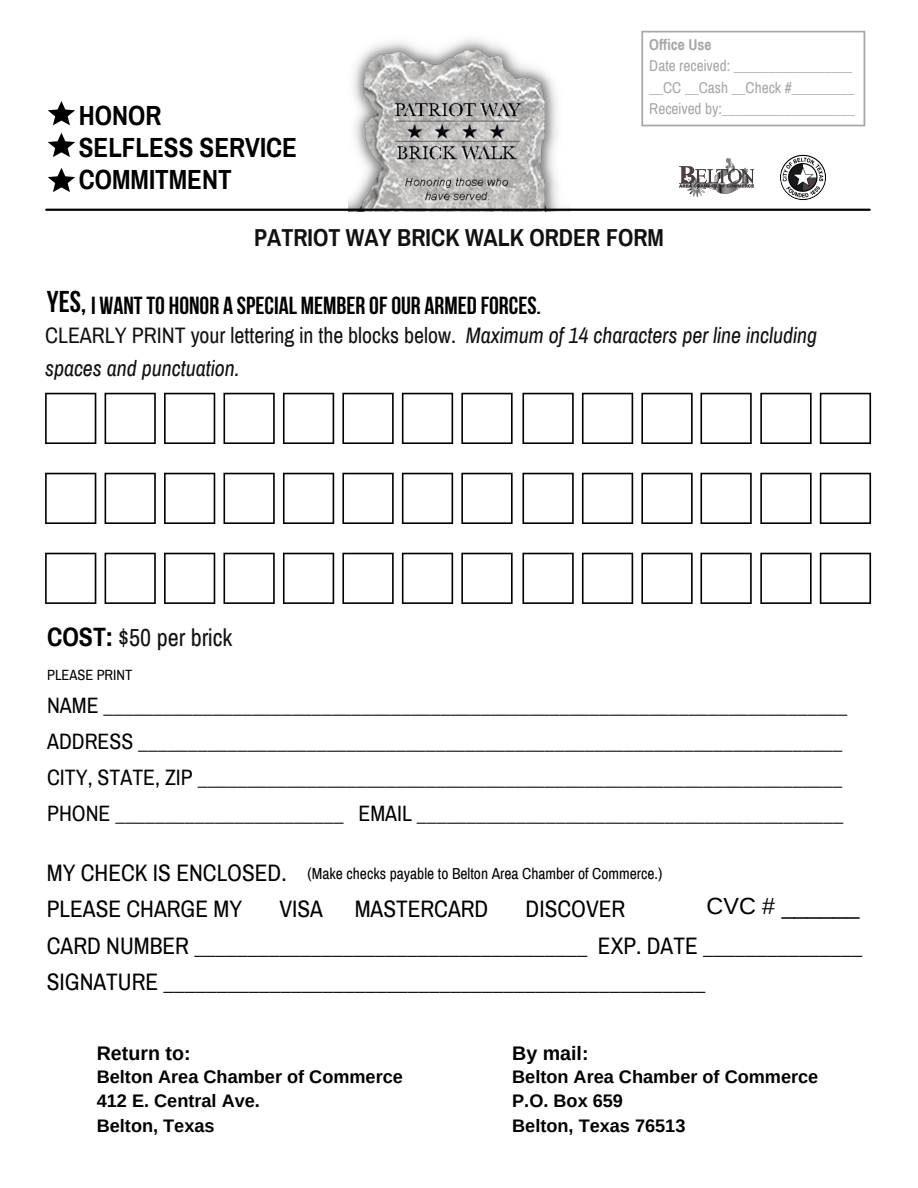
<style>
.page{position:relative;width:918px;height:1188px;background:#fff}
.page>*{position:absolute;margin:0;border:0;box-sizing:border-box;transform-origin:0 0}
.t1{font:700 30px "Bebas Neue";color:#000}
.t2{font:700 27px "Archivo Narrow";color:#000}
.t3{font:700 24.6px "Bebas Neue";color:#000}
.t4{font:24.15px "Archivo Narrow";color:#111}
.t5{font:700 24px "Archivo Narrow";color:#111}
.t6{font:23.25px "Archivo Narrow";color:#000}
.t7{font:23.25px "Arimo";color:#000}
.t8{font:italic 21.9px/32.7px "Archivo Narrow";color:#111}
.t9{font:21.75px "Archivo Narrow";color:#000}
.t10{font:700 19.65px "Arimo";color:#000}
.t11{font:700 18.15px "Arimo";color:#000}
.t12{font:15.6px "Archivo Narrow";color:#000}
.t13{font:15.3px "Archivo Narrow";color:#a6a6a6}
.t14{font:700 15.3px "Archivo Narrow";color:#a6a6a6}
.t15{font:14.55px "Archivo Narrow";color:#000}
.s1{font-style:normal}
.s2{font-weight:700;font-size:25.95px;color:#000}
</style>
<div class="page">
<img style="left:348px;top:39px;width:222px;height:170px">
<svg style="left:48px;top:168px;width:27px;height:24px"></svg>
<svg style="left:48px;top:133px;width:27px;height:24px"></svg>
<svg style="left:48px;top:101px;width:27px;height:24px"></svg>
<hr style="left:46px;top:209px;width:824px;height:2px;background:#000">
<img style="left:680px;top:158px;width:74px;height:38px">
<img style="left:780px;top:154px;width:46px;height:46px;border-radius:50%">
<svg style="left:45px;top:553px;width:51px;height:51px"></svg>
<svg style="left:45px;top:473px;width:51px;height:51px"></svg>
<svg style="left:45px;top:393px;width:51px;height:51px"></svg>
<svg style="left:105px;top:553px;width:51px;height:51px"></svg>
<svg style="left:105px;top:473px;width:51px;height:51px"></svg>
<svg style="left:105px;top:393px;width:51px;height:51px"></svg>
<svg style="left:164px;top:553px;width:51px;height:51px"></svg>
<svg style="left:164px;top:473px;width:51px;height:51px"></svg>
<svg style="left:164px;top:393px;width:51px;height:51px"></svg>
<svg style="left:223px;top:553px;width:52px;height:51px"></svg>
<svg style="left:223px;top:473px;width:52px;height:51px"></svg>
<svg style="left:223px;top:393px;width:52px;height:51px"></svg>
<svg style="left:283px;top:553px;width:51px;height:51px"></svg>
<svg style="left:283px;top:473px;width:51px;height:51px"></svg>
<svg style="left:283px;top:393px;width:51px;height:51px"></svg>
<svg style="left:342px;top:553px;width:52px;height:51px"></svg>
<svg style="left:342px;top:473px;width:52px;height:51px"></svg>
<svg style="left:342px;top:393px;width:52px;height:51px"></svg>
<svg style="left:402px;top:553px;width:51px;height:51px"></svg>
<svg style="left:402px;top:473px;width:51px;height:51px"></svg>
<svg style="left:402px;top:393px;width:51px;height:51px"></svg>
<svg style="left:461px;top:553px;width:52px;height:51px"></svg>
<svg style="left:461px;top:473px;width:52px;height:51px"></svg>
<svg style="left:461px;top:393px;width:52px;height:51px"></svg>
<svg style="left:522px;top:553px;width:52px;height:51px"></svg>
<svg style="left:522px;top:473px;width:52px;height:51px"></svg>
<svg style="left:522px;top:393px;width:52px;height:51px"></svg>
<svg style="left:582px;top:553px;width:51px;height:51px"></svg>
<svg style="left:582px;top:473px;width:51px;height:51px"></svg>
<svg style="left:582px;top:393px;width:51px;height:51px"></svg>
<svg style="left:641px;top:553px;width:52px;height:51px"></svg>
<svg style="left:641px;top:473px;width:52px;height:51px"></svg>
<svg style="left:641px;top:393px;width:52px;height:51px"></svg>
<svg style="left:700px;top:553px;width:52px;height:51px"></svg>
<svg style="left:700px;top:473px;width:52px;height:51px"></svg>
<svg style="left:700px;top:393px;width:52px;height:51px"></svg>
<svg style="left:760px;top:553px;width:52px;height:51px"></svg>
<svg style="left:760px;top:473px;width:52px;height:51px"></svg>
<svg style="left:760px;top:393px;width:52px;height:51px"></svg>
<svg style="left:820px;top:553px;width:51px;height:51px"></svg>
<svg style="left:820px;top:473px;width:51px;height:51px"></svg>
<svg style="left:820px;top:393px;width:51px;height:51px"></svg>
<svg style="left:641px;top:31px;width:224px;height:95px"></svg>
<p class="t2" style="left:79px;top:102px;width:84px">HONOR</p>
<p class="t2" style="left:79px;top:133px;width:220px">SELFLESS SERVICE</p>
<p class="t2" style="left:79px;top:165px;width:154px">COMMITMENT</p>
<p class="t14" style="left:649px;top:37px;width:64px">Office Use</p>
<p class="t13" style="left:649px;top:58px;width:205px">Date received: _________________</p>
<p class="t13" style="left:649px;top:79px;width:207px">__CC __Cash __Check #_________</p>
<p class="t13" style="left:649px;top:101px;width:207px">Received by:___________________</p>
<p class="t5" style="left:254px;top:225px;width:411px">PATRIOT WAY BRICK WALK ORDER FORM</p>
<p class="t1" style="left:47px;top:290px;width:41px">YES,</p>
<p class="t8" style="left:45px;top:320px;width:773px"><span class="s1">CLEARLY PRINT your lettering in the blocks below.</span> Maximum of 14 characters per line including spaces and punctuation.</p>
<p class="t3" style="left:91px;top:295px;width:452px">I WANTTO HONOR A SPECIAL MEMBER OFOUR ARMED FORCES.</p>
<p class="t4" style="left:47px;top:624px;width:187px"><span class="s2">COST:</span> $50 per brick</p>
<p class="t15" style="left:47px;top:667px;width:87px">PLEASE PRINT</p>
<p class="t9" style="left:47px;top:694px;width:802px">NAME ___________________________________________________________________________</p>
<p class="t9" style="left:47px;top:730px;width:797px">ADDRESS _______________________________________________________________________</p>
<p class="t9" style="left:47px;top:766px;width:797px">CITY, STATE, ZIP _________________________________________________________________</p>
<p class="t9" style="left:47px;top:802px;width:798px">PHONE _______________________ EMAIL ___________________________________________</p>
<p class="t6" style="left:47px;top:861px;width:241px">MY CHECK IS ENCLOSED.</p>
<p class="t6" style="left:47px;top:897px;width:197px">PLEASE CHARGE MY</p>
<p class="t6" style="left:279px;top:897px;width:45px">VISA</p>
<p class="t6" style="left:355px;top:897px;width:135px">MASTERCARD</p>
<p class="t6" style="left:526px;top:897px;width:101px">DISCOVER</p>
<p class="t6" style="left:47px;top:933px;width:817px">CARD NUMBER _____________________________________ EXP. DATE _______________</p>
<p class="t6" style="left:47px;top:969px;width:660px">SIGNATURE ___________________________________________________</p>
<p class="t12" style="left:308px;top:865px;width:356px">(Make checks payable to Belton Area Chamber of Commerce.)</p>
<p class="t7" style="left:707px;top:893px;width:154px">CVC # ______</p>
<p class="t10" style="left:97px;top:1043px;width:95px">Return to:</p>
<p class="t10" style="left:512px;top:1043px;width:78px">By mail:</p>
<p class="t11" style="left:97px;top:1066px;width:308px">Belton Area Chamber of Commerce</p>
<p class="t11" style="left:97px;top:1091px;width:165px">412 E. Central Ave.</p>
<p class="t11" style="left:97px;top:1116px;width:119px">Belton, Texas</p>
<p class="t11" style="left:512px;top:1066px;width:308px">Belton Area Chamber of Commerce</p>
<p class="t11" style="left:512px;top:1091px;width:112px">P.O. Box 659</p>
<p class="t11" style="left:512px;top:1116px;width:175px">Belton, Texas 76513</p>
</div>
